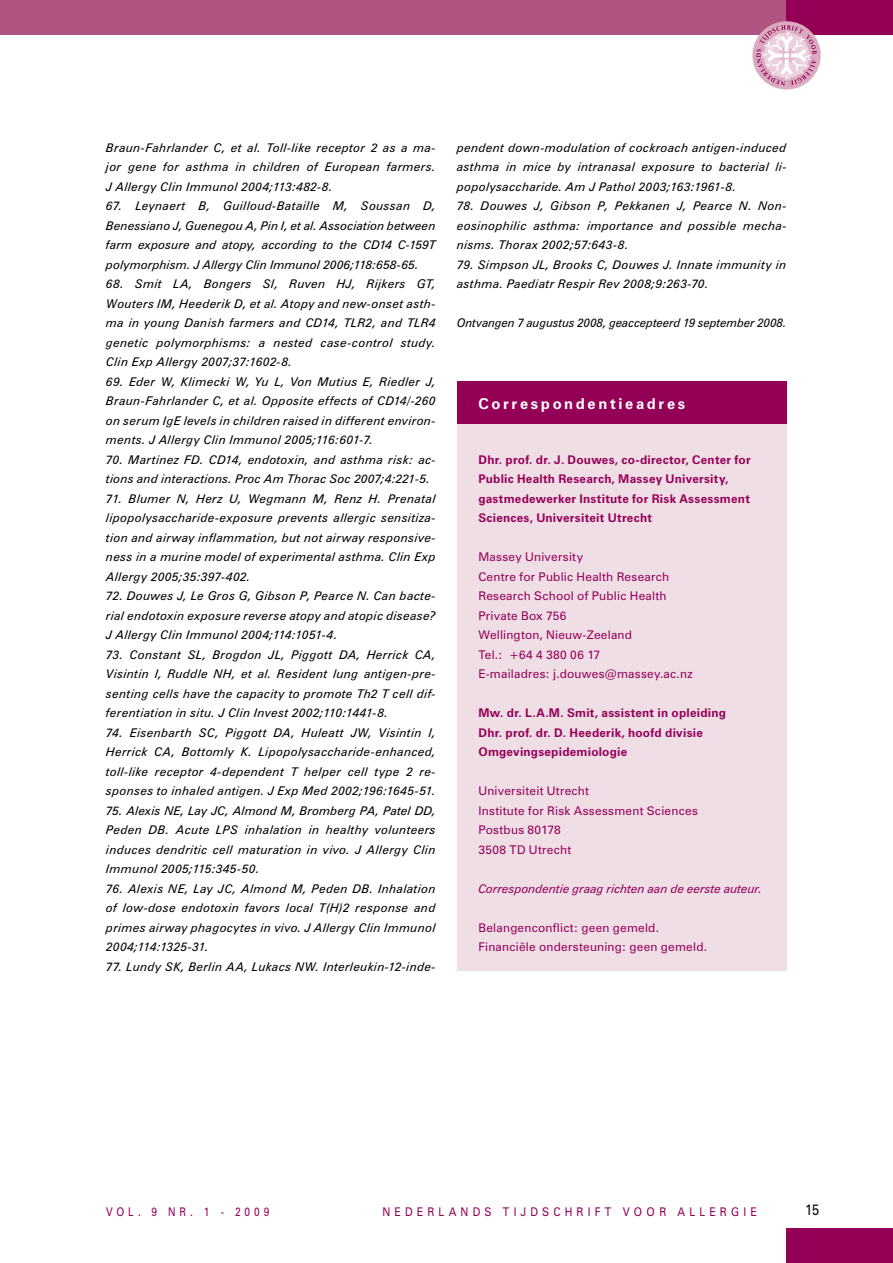
<style>
.page{position:relative;width:893px;height:1263px;background:#fff}
.page>*{position:absolute;margin:0;border:0;box-sizing:border-box;transform-origin:0 0}
.t1{font:700 15px "Zurich BT";color:#fff}
.t2{font:14.85px "Zurich BT";color:#000;scale:.85 1}
.t3{font:italic 12px/19.5px "Zurich BT";letter-spacing:.02em;color:#000;text-align:justify}
.t4{font:12px/19.5px "Zurich BT";letter-spacing:.02em;color:#950057}
.t5{font:700 12px/19.5px "Zurich BT";letter-spacing:.02em;color:#950057}
.t6{font:italic 12px "Zurich BT";letter-spacing:-.005em;color:#000;scale:.96 1}
.t7{font:italic 12px "Zurich BT";letter-spacing:-.005em;color:#950057}
.t8{font:12px "Zurich BT";letter-spacing:.38em;color:#950057;scale:.9 1}
.t9{font:12px "Zurich BT";letter-spacing:.375em;color:#950057;scale:.85 1}
.t10{font:12px "Zurich BT";letter-spacing:.02em;color:#950057;scale:.9 1}
</style>
<div class="page">
<div style="left:0;top:0;width:893px;height:34px;background:#b15380"></div>
<div style="left:787px;top:0;width:106px;height:34px;background:#950057"></div>
<div style="left:752px;top:21px;width:69px;height:68px;background:#daaac0;border-radius:50%"></div>
<svg style="left:756px;top:25px;width:61px;height:61px"></svg>
<div style="left:787px;top:1229px;width:106px;height:34px;background:#950057"></div>
<div style="left:457px;top:388px;width:330px;height:582px;background:#f0dee6"></div>
<div style="left:457px;top:382px;width:330px;height:42px;background:#950057"></div>
<p class="t3" style="left:106px;top:137px;width:331px">Braun-Fahrlander C, et al. Toll-like receptor 2 as a ma&shy;jor gene for asthma in children of European farmers.<br>J Allergy Clin Immunol 2004;113:482-8.</p>
<p class="t3" style="left:106px;top:196px;width:331px">67. Leynaert B, Guilloud-Bataille M, Soussan D, Benessiano J, Guenegou A, Pin I, et al. Association between farm exposure and atopy, according to the CD14 C-159T polymorphism. J Allergy Clin Immunol 2006;118:658-65.</p>
<p class="t3" style="left:106px;top:274px;width:331px">68. Smit LA, Bongers SI, Ruven HJ, Rijkers GT, Wouters IM, Heederik D, et al. Atopy and new-onset asth&shy;ma in young Danish farmers and CD14, TLR2, and TLR4 genetic polymorphisms: a nested case-control study.<br>Clin Exp Allergy 2007;37:1602-8.</p>
<p class="t3" style="left:106px;top:371px;width:331px">69. Eder W, Klimecki W, Yu L, Von Mutius E, Riedler J, Braun-Fahrlander C, et al. Opposite effects of CD14/-260 on serum IgE levels in children raised in different environ&shy;ments. J Allergy Clin Immunol 2005;116:601-7.</p>
<p class="t3" style="left:106px;top:449px;width:331px">70. Martinez FD. CD14, endotoxin, and asthma risk: ac&shy;tions and interactions. Proc Am Thorac Soc 2007;4:221-5.</p>
<p class="t3" style="left:106px;top:488px;width:331px">71. Blumer N, Herz U, Wegmann M, Renz H. Prenatal lipopolysaccharide-exposure prevents allergic sensitiza&shy;tion and airway inflammation, but not airway responsive&shy;ness in a murine model of experimental asthma. Clin Exp Allergy 2005;35:397-402.</p>
<p class="t3" style="left:106px;top:586px;width:331px">72. Douwes J, Le Gros G, Gibson P, Pearce N. Can bacte&shy;rial endotoxin exposure reverse atopy and atopic disease?<br>J Allergy Clin Immunol 2004;114:1051-4.</p>
<p class="t3" style="left:106px;top:644px;width:331px">73. Constant SL, Brogdon JL, Piggott DA, Herrick CA, Visintin I, Ruddle NH, et al. Resident lung antigen-pre&shy;senting cells have the capacity to promote Th2 T cell dif&shy;ferentiation in situ. J Clin Invest 2002;110:1441-8.</p>
<p class="t3" style="left:106px;top:722px;width:331px">74. Eisenbarth SC, Piggott DA, Huleatt JW, Visintin I, Herrick CA, Bottomly K. Lipopolysaccharide-enhanced, toll-like receptor 4-dependent T helper cell type 2 re&shy;sponses to inhaled antigen. J Exp Med 2002;196:1645-51.</p>
<p class="t3" style="left:106px;top:800px;width:331px">75. Alexis NE, Lay JC, Almond M, Bromberg PA, Patel DD, Peden DB. Acute LPS inhalation in healthy volunteers induces dendritic cell maturation in vivo. J Allergy Clin Immunol 2005;115:345-50.</p>
<p class="t3" style="left:106px;top:878px;width:331px">76. Alexis NE, Lay JC, Almond M, Peden DB. Inhalation of low-dose endotoxin favors local T(H)2 response and primes airway phagocytes in vivo. J Allergy Clin Immunol 2004;114:1325-31.</p>
<p class="t3" style="left:106px;top:956px;width:331px">77. Lundy SK, Berlin AA, Lukacs NW. Interleukin-12-inde-</p>
<p class="t3" style="left:457px;top:137px;width:331px">pendent down-modulation of cockroach antigen-induced asthma in mice by intranasal exposure to bacterial li&shy;popolysaccharide. Am J Pathol 2003;163:1961-8.</p>
<p class="t3" style="left:457px;top:196px;width:331px">78. Douwes J, Gibson P, Pekkanen J, Pearce N. Non&shy;eosinophilic asthma: importance and possible mecha&shy;nisms. Thorax 2002;57:643-8.</p>
<p class="t3" style="left:457px;top:254px;width:331px">79. Simpson JL, Brooks C, Douwes J. Innate immunity in asthma. Paediatr Respir Rev 2008;9:263-70.</p>
<p class="t6" style="left:457px;top:315px;width:345px">Ontvangen 7 augustus 2008, geaccepteerd 19 september 2008.</p>
<p class="t1" style="left:478px;top:394px;width:208px">Correspondentieadres</p>
<p class="t5" style="left:478px;top:449px;width:274px">Dhr. prof. dr. J. Douwes, co-director, Center for Public Health Research, Massey University, gastmedewerker Institute for Risk Assessment Sciences, Universiteit Utrecht</p>
<p class="t4" style="left:478px;top:547px;width:216px">Massey University<br>Centre for Public H ealth Research<br>Research School of Public Health<br>Private Box 756<br>Wellington, N ieuw-Zeeland<br>Tel.: +64 4 380 06 17<br>E-mailadres: j.douwes@massey.ac.nz</p>
<p class="t5" style="left:478px;top:703px;width:249px">Mw. dr. L.A.M. Smit, assistent in opleiding<br>Dhr. prof. dr. D. Heederik, hoofd divisie<br>Omgevingsepidemiologie</p>
<p class="t4" style="left:478px;top:781px;width:221px">Universiteit Utrecht<br>I nstitute for Risk Assessment Sciences<br>Postbus 80178<br>3508 TD Utrecht</p>
<p class="t7" style="left:478px;top:881px;width:285px">Correspondentie graag richten aan de eerste auteur.</p>
<p class="t4" style="left:478px;top:917px;width:230px">Belangenconflict: geen gemeld.<br>Financiële ondersteuning: geen gemeld.</p>
<p class="t9" style="left:106px;top:1204px;width:193px">VOL. 9 nr. 1 - 2009</p>
<p class="t8" style="left:382px;top:1204px;width:280px">N ederl ands Tijdschrift voo</p>
<p class="t10" style="left:659px;top:1204px;width:32px">r All</p>
<p class="t10" style="left:709px;top:1204px;width:54px">ergie</p>
<p class="t2" style="left:805px;top:1201px;width:18px">15</p>
</div>
